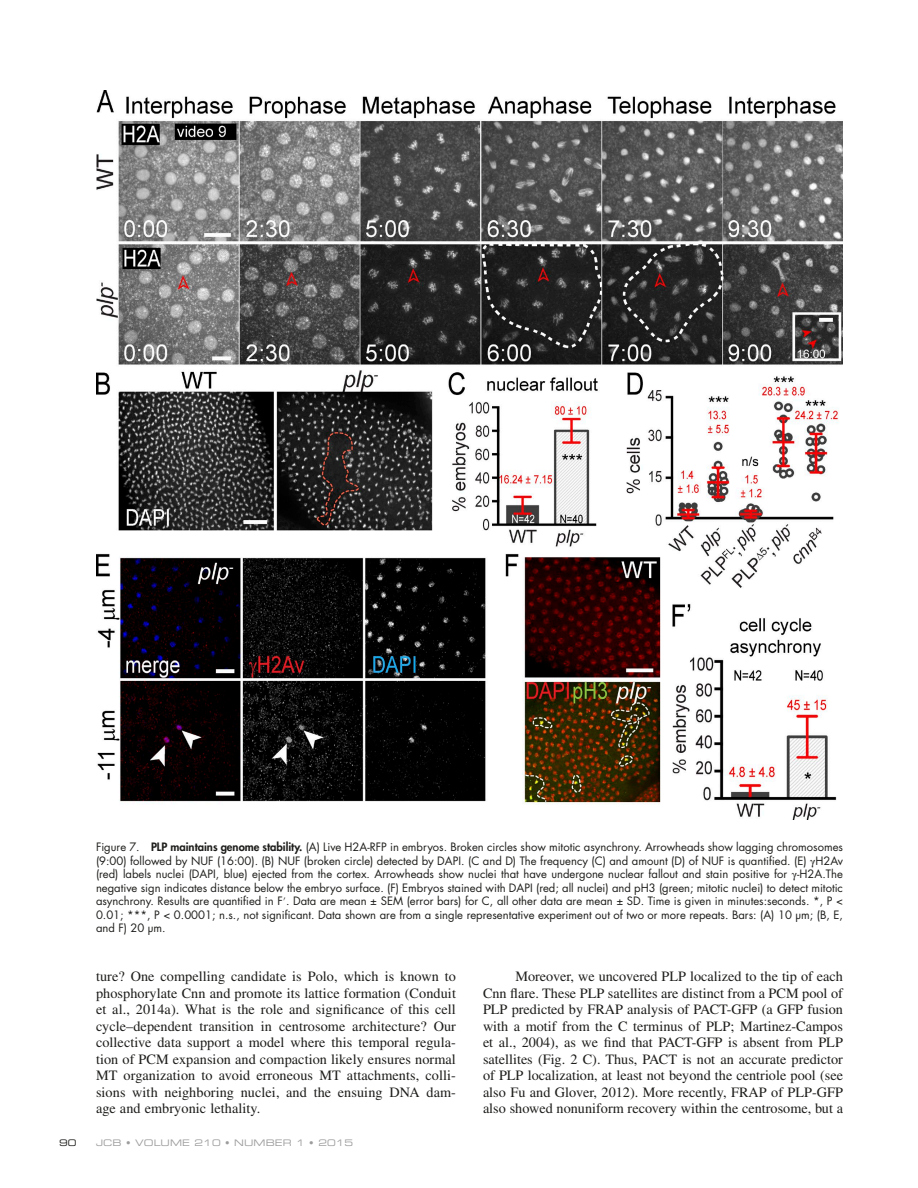
<style>
.page{position:relative;width:918px;height:1188px;background:#fff}
.page>*{position:absolute;margin:0;border:0;box-sizing:border-box;transform-origin:0 0}
.t1{font:14.25px/16.5px "Times LT Std";color:#1d1d1b;text-align:justify}
.t2{font:11.25px/13.5px "Futura Std";color:#1d1d1b;text-align:justify}
.t3{font:9px "Eurostile LT Std Ex 2";letter-spacing:.01em;color:#9d9d9d}
.t4{font:9px "Eurostile LT Std Ex 2";color:#1d1d1b}
.s1{font-weight:800}
.s2{font-family:"STIX General"}
</style>
<div class="page">
<img style="left:96px;top:90px;width:747px;height:730px">
<p class="t2" style="left:96px;top:840px;width:749px">Figure 7. <span class="s1">PLP maintains genome stability.</span> (A) Live H2A-RFP in embryos. Broken circles show mitotic asynchrony. Arrowheads show lagging chromosomes (9:00) followed by NUF (16:00). (B) NUF (broken circle) detected by DAPI. (C and D) The frequency (C) and amount (D) of NUF is quantified. (E) <span class="s2">γ</span>H2Av (red) labels nuclei (DAPI, blue) ejected from the cortex. Arrowheads show nuclei that have undergone nuclear fallout and stain positive for <span class="s2">γ</span>-H2A.The negative sign indicates distance below the embryo surface. (F) Embryos stained with DAPI (red; all nuclei) and pH3 (green; mitotic nuclei) to detect mitotic asynchrony. Results are quantified in F<span class="s2">′</span>. Data are mean ± SEM (error bars) for C, all other data are mean ± SD. Time is given in minutes:seconds. *, P &lt; 0.01; ***, P &lt; 0.0001; n.s., not significant. Data shown are from a single representative experiment out of two or more repeats. Bars: (A) 10 µm; (B, E, and F) 20 µm.</p>
<p class="t1" style="left:96px;top:968px;width:362px">ture? One compelling candidate is Polo, which is known to phosphorylate Cnn and promote its lattice formation (Conduit et al., 2014a). What is the role and significance of this cell cycle–dependent transition in centrosome architecture? Our collective data support a model where this temporal regula&shy;tion of PCM expansion and compaction likely ensures normal MT organization to avoid erroneous MT attachments, colli&shy;sions with neighboring nuclei, and the ensuing DNA dam&shy;age and embryonic lethality.</p>
<p class="t1" style="left:483px;top:968px;width:362px;text-indent:32px">Moreover, we uncovered PLP localized to the tip of each Cnn flare. These PLP satellites are distinct from a PCM pool of PLP predicted by FRAP analysis of PACT-GFP (a GFP fusion with a motif from the C terminus of PLP; Martinez-Campos et al., 2004), as we find that PACT-GFP is absent from PLP satellites (Fig. 2 C). Thus, PACT is not an accurate predictor of PLP localization, at least not beyond the centriole pool (see also Fu and Glover, 2012). More recently, FRAP of PLP-GFP also showed nonuniform recovery within the centrosome, but a</p>
<p class="t4" style="left:59px;top:1136px;width:19px">90</p>
<p class="t3" style="left:96px;top:1136px;width:259px">JCB • VOLUME 210 • NUMBER 1 • 2015</p>
</div>
